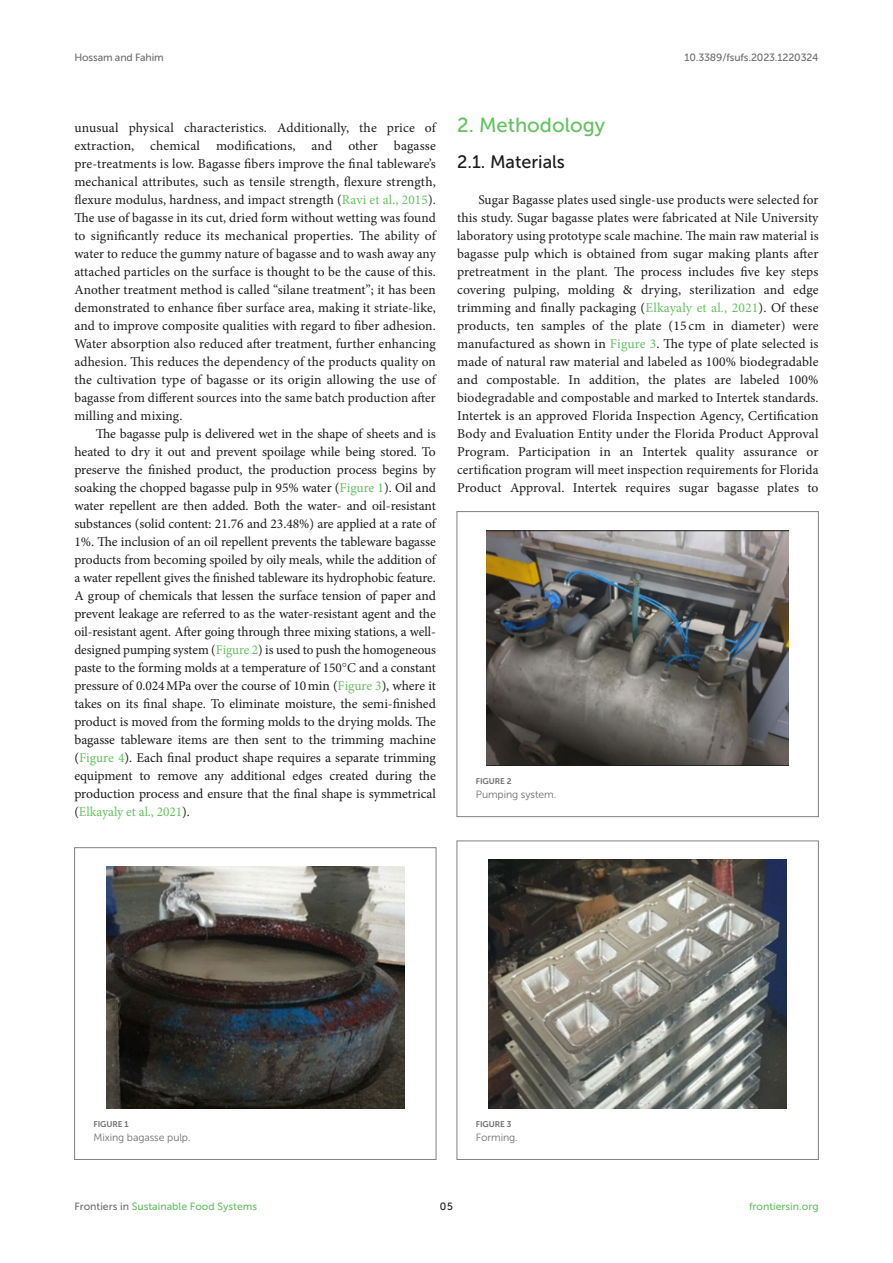
<style>
.page{position:relative;width:893px;height:1263px;background:#fff}
.page>*{position:absolute;margin:0;border:0;box-sizing:border-box;transform-origin:0 0}
.HEAD_1{font:20.25px "Museo Sans 500";color:#65c161}
.HEAD_2_after_HEAD_1{font:18px "Museo Sans 500";color:#1b1c1b}
.TEXT{font:13.5px/18px "Minion Pro";color:#1b1c1b;text-align:justify}
.TEXT_FLUSH{font:13.5px/18px "Minion Pro";letter-spacing:.005em;color:#1b1c1b;text-align:justify}
.t1{font:10.5px "Museo Sans 500";color:#65c161}
.t2{font:10.5px "Museo Sans 500";letter-spacing:-.015em;color:#706f70}
.FIG_HD{font:10.5px "Museo Sans 300";letter-spacing:-.01em;color:#706f70}
.t3{font:10.5px "Museo Sans 500";color:#1b1c1b}
.FIG_HD-2{font:8.25px "Museo Sans 700";letter-spacing:-.01em;color:#706f70}
.s1{color:#65c161}
.s2{font-family:"STIX"}
.s3{color:#706f70}
</style>
<div class="page">
<img style="left:107px;top:866px;width:297px;height:242px">
<div style="left:74px;top:847px;width:362px;height:313px;border:1px solid #808285"></div>
<img style="left:487px;top:530px;width:302px;height:235px">
<div style="left:457px;top:511px;width:362px;height:306px;border:1px solid #808285"></div>
<img style="left:489px;top:860px;width:297px;height:248px">
<div style="left:457px;top:841px;width:362px;height:319px;border:1px solid #808285"></div>
<p class="t2" style="left:74px;top:51px;width:91px">Hossam and Fahim</p>
<p class="t2" style="left:685px;top:51px;width:135px">10.3389/fsufs.2023.1220324</p>
<p class="TEXT" style="left:74px;top:119px;width:363px">unusual physical characteristics. Additionally, the price of extraction, chemical modifications, and other bagasse pre-treatments is low. Bagasse fibers improve the final tableware’s mechanical attributes, such as tensile strength, flexure strength, flexure modulus, hardness, and impact strength (<span class="s1">Ravi et al., 2015</span>).<br>The use of bagasse in its cut, dried form without wetting was found to significantly reduce its mechanical properties. The ability of water to reduce the gummy nature of bagasse and to wash away any attached particles on the surface is thought to be the cause of this.<br>Another treatment method is called “silane treatment”; it has been demonstrated to enhance fiber surface area, making it striate-like, and to improve composite qualities with regard to fiber adhesion.<br>Water absorption also reduced after treatment, further enhancing adhesion. This reduces the dependency of the products quality on the cultivation type of bagasse or its origin allowing the use of bagasse from different sources into the same batch production after milling and mixing.</p>
<p class="TEXT" style="left:74px;top:425px;width:363px;text-indent:21px">The bagasse pulp is delivered wet in the shape of sheets and is heated to dry it out and prevent spoilage while being stored. To preserve the finished product, the production process begins by soaking the chopped bagasse pulp in 95% water (<span class="s1">Figure 1</span>). Oil and water repellent are then added. Both the water- and oil-resistant substances (solid content: 21.76 and 23.48%) are applied at a rate of 1%. The inclusion of an oil repellent prevents the tableware bagasse products from becoming spoiled by oily meals, while the addition of a water repellent gives the finished tableware its hydrophobic feature.<br>A group of chemicals that lessen the surface tension of paper and prevent leakage are referred to as the water-resistant agent and the oil-resistant agent. After going through three mixing stations, a well&shy;designed pumping system (<span class="s1">Figure 2</span>) is used to push the homogeneous paste to the forming molds at a temperature of 150<span class="s2">°</span>C and a constant pressure of 0.024MPa over the course of 10min (<span class="s1">Figure 3</span>), where it takes on its final shape. To eliminate moisture, the semi-finished product is moved from the forming molds to the drying molds. The bagasse tableware items are then sent to the trimming machine (<span class="s1">Figure 4</span>). Each final product shape requires a separate trimming equipment to remove any additional edges created during the production process and ensure that the final shape is symmetrical (<span class="s1">Elkayaly et al., 2021</span>).</p>
<p class="HEAD_1" style="left:457px;top:114px;width:149px">2. Methodology</p>
<p class="HEAD_2_after_HEAD_1" style="left:457px;top:152px;width:109px">2.1. Materials</p>
<p class="TEXT_FLUSH" style="left:457px;top:191px;width:363px;text-indent:21px">Sugar Bagasse plates used single-use products were selected for this study. Sugar bagasse plates were fabricated at Nile University laboratory using prototype scale machine. The main raw material is bagasse pulp which is obtained from sugar making plants after pretreatment in the plant. The process includes five key steps covering pulping, molding &amp; drying, sterilization and edge trimming and finally packaging (<span class="s1">Elkayaly et al., 2021</span>). Of these products, ten samples of the plate (15 cm in diameter) were manufactured as shown in <span class="s1">Figure 3</span>. The type of plate selected is made of natural raw material and labeled as 100% biodegradable and compostable. In addition, the plates are labeled 100% biodegradable and compostable and marked to Intertek standards.<br>Intertek is an approved Florida Inspection Agency, Certification Body and Evaluation Entity under the Florida Product Approval Program. Participation in an Intertek quality assurance or certification program will meet inspection requirements for Florida Product Approval. Intertek requires sugar bagasse plates to</p>
<p class="FIG_HD-2" style="left:476px;top:777px;width:37px">FIGURE 2</p>
<p class="FIG_HD" style="left:476px;top:788px;width:82px">Pumping system.</p>
<p class="FIG_HD-2" style="left:94px;top:1119px;width:37px">FIGURE 1</p>
<p class="FIG_HD" style="left:94px;top:1131px;width:99px">Mixing bagasse pulp.</p>
<p class="FIG_HD-2" style="left:476px;top:1119px;width:37px">FIGURE 3</p>
<p class="FIG_HD" style="left:476px;top:1131px;width:43px">Forming.</p>
<p class="t1" style="left:74px;top:1200px;width:184px"><span class="s3">Frontiers in</span> Sustainable Food Systems</p>
<p class="t3" style="left:440px;top:1200px;width:14px">05</p>
<p class="t1" style="left:749px;top:1200px;width:71px">frontiersin.org</p>
</div>
